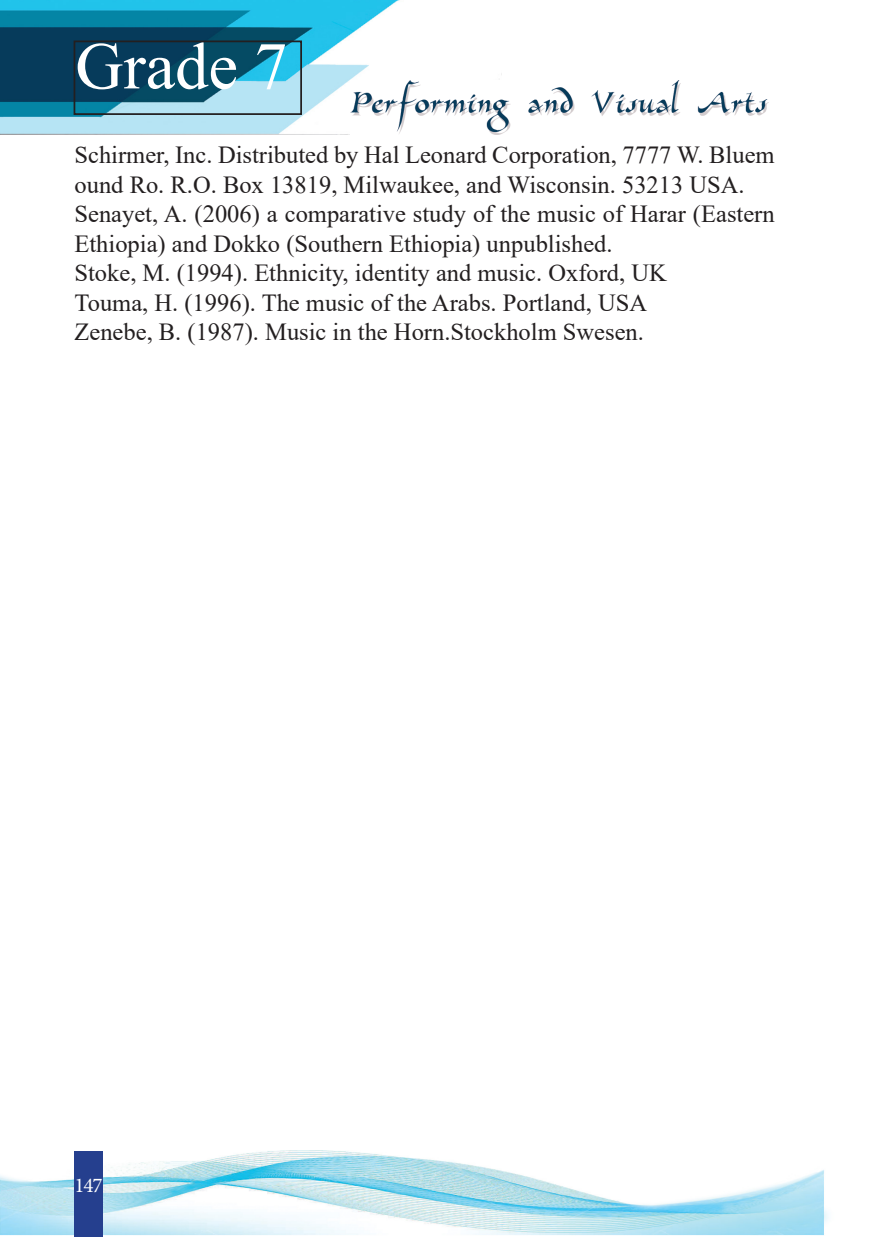
<style>
.page{position:relative;width:874px;height:1241px;background:#fff}
.page>*{position:absolute;margin:0;border:0;box-sizing:border-box;transform-origin:0 0}
.t1{font:66.5px "Times New Roman";color:#fff}
.t2{font:24.5px/29.4px "Times New Roman";color:#231f20}
.t3{font:21px "Minion Pro";color:#fff}
</style>
<div class="page">
<img style="left:0;top:0;width:400px;height:134px">
<img style="left:350px;top:80px;width:418px;height:54px">
<div style="left:74px;top:40px;width:228px;height:75px;border:2px solid #231f20"></div>
<img style="left:0;top:1150px;width:828px;height:85px">
<div style="left:74px;top:1150px;width:28px;height:86px;background:#253f8e"></div>
<h1 class="t1" style="left:75px;top:19px;width:214px">Grade 7</h1>
<p class="t2" style="left:74px;top:140px;width:701px">Schirmer, Inc. Distributed by Hal Leonard Corporation, 7777 W. Bluem</p>
<p class="t2" style="left:74px;top:169px;width:671px">ound Ro. R.O. Box 13819, Milwaukee, and Wisconsin. 53213 USA.</p>
<p class="t2" style="left:74px;top:198px;width:701px">Senayet, A. (2006) a comparative study of the music of Harar (Eastern<br>Ethiopia) and Dokko (Southern Ethiopia) unpublished.</p>
<p class="t2" style="left:74px;top:257px;width:593px">Stoke, M. (1994). Ethnicity, identity and music. Oxford, UK</p>
<p class="t2" style="left:74px;top:287px;width:574px">Touma, H. (1996). The music of the Arabs. Portland, USA</p>
<p class="t2" style="left:74px;top:316px;width:570px">Zenebe, B. (1987). Music in the Horn.Stockholm Swesen.</p>
<p class="t3" style="left:74px;top:1170px;width:30px">147</p>
</div>
